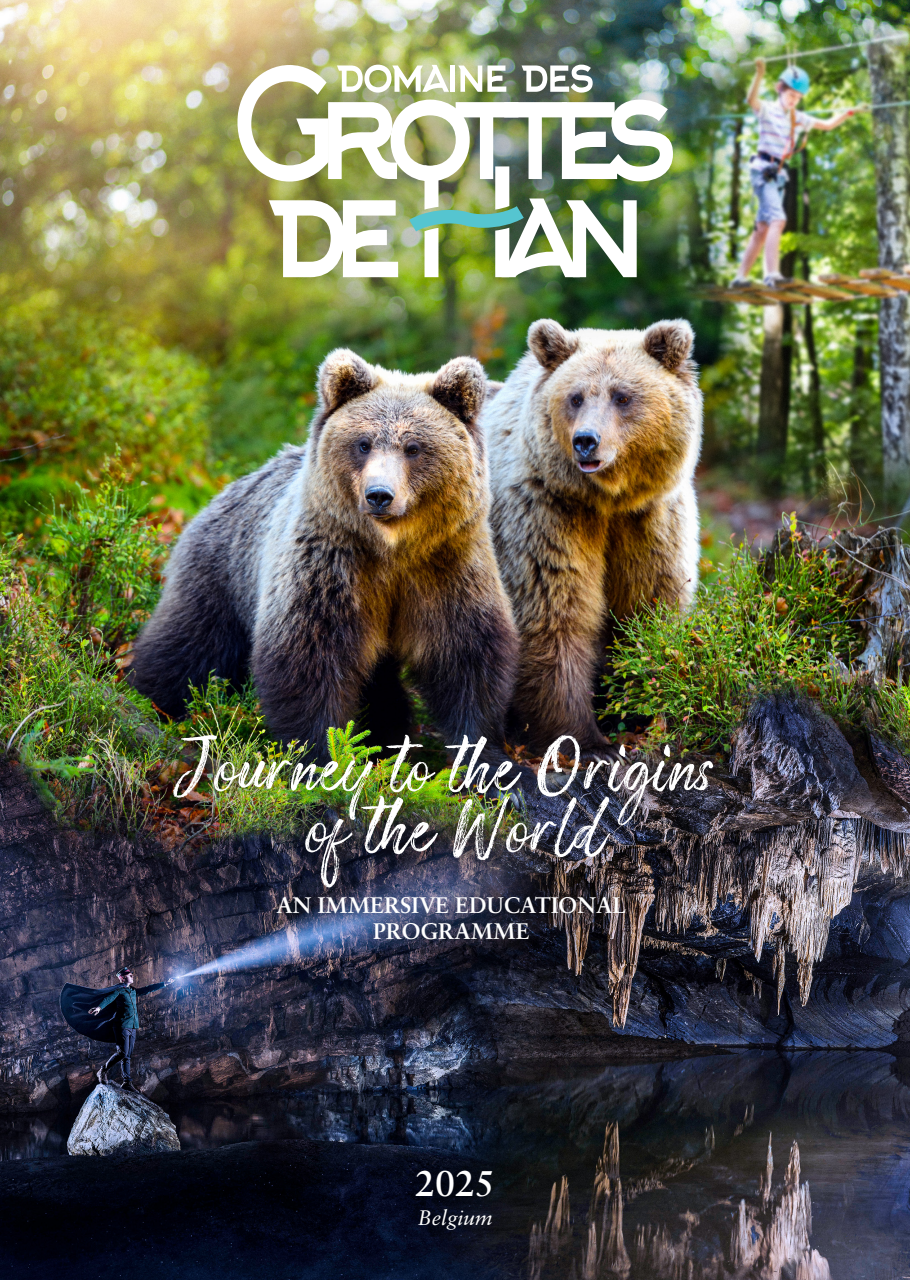
<style>
.page{position:relative;width:910px;height:1280px;background:#fff}
.page>*{position:absolute;margin:0;border:0;box-sizing:border-box;transform-origin:0 0}
.t1{font:70.5px/61.1px "Ritmeland";color:#fff;text-align:center}
.t2{font:700 36px "Sabon LT Pro";color:#fff}
.t3{font:700 22.5px/25.5px "Sabon LT Pro";color:#fff;text-align:center}
.t4{font:italic 21px "Sabon LT Pro";color:#fff}
</style>
<div class="page">
<img style="left:0;top:0;width:910px;height:1280px">
<div style="left:160px;top:0;width:589px;height:357px;background:#231f20;opacity:.67"></div>
<img style="left:237px;top:65px;width:436px;height:212px">
<div style="left:151px;top:712px;width:584px;height:250px;background:#231f20;opacity:.93"></div>
<p class="t1" style="left:186px;top:733px;width:533px">Journey to the Origins of the World</p>
<p class="t3" style="left:277px;top:892px;width:351px">AN IMMERSIVE EDUCATIONAL<br>PROGRAMME</p>
<p class="t2" style="left:415px;top:1161px;width:82px">2025</p>
<p class="t4" style="left:418px;top:1204px;width:76px">Belgium</p>
</div>
